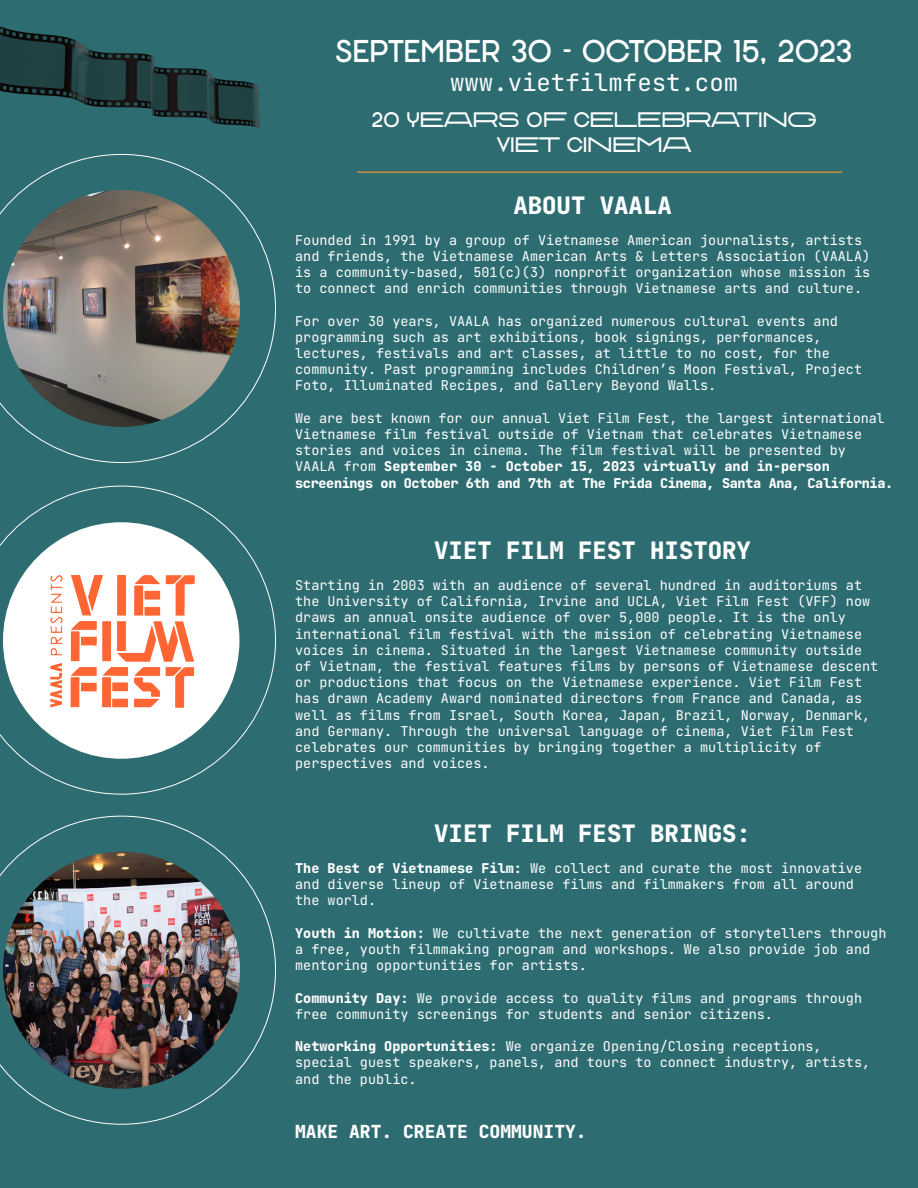
<style>
.page{position:relative;width:918px;height:1188px;background:#2d6c71}
.page>*{position:absolute;margin:0;border:0;box-sizing:border-box;transform-origin:0 0}
.t1{font:31.5px "DFVN Broad";color:#fff}
.t2{font:800 24px "Jet Brains Mono";color:#fff}
.t3{font:24px "Jet Brains Mono";color:#fff}
.t4{font:21px/25.2px "DFVN Broad";color:#fff;text-align:center}
.t5{font:800 18px "Jet Brains Mono";color:#fff}
.t6{font:13.5px/16.2px "Jet Brains Mono";color:#fff}
.s1{font-weight:800}
</style>
<div class="page">
<svg style="left:0;top:486px;width:276px;height:309px"></svg>
<img style="left:51px;top:576px;width:144px;height:132px">
<img style="left:0;top:291px;width:276px;height:172px">
<img style="left:0;top:816px;width:276px;height:309px">
<hr style="left:357px;top:171px;width:485px;height:2px;background:#d18c3b">
<img style="left:0;top:26px;width:275px;height:265px">
<h1 class="t1" style="left:335px;top:25px;width:519px">SEPTEMBER 30 - OCTOBER 15, 2023</h1>
<h2 class="t3" style="left:450px;top:66px;width:290px">www.vietfilmfest.com</h2>
<h3 class="t4" style="left:372px;top:106px;width:446px">20 YEARS 0F CELEBRATING<br>VIET CINEMA</h3>
<h2 class="t2" style="left:513px;top:190px;width:160px">ABOUT VAALA</h2>
<p class="t6" style="left:295px;top:232px;width:577px">Founded in 1991 by a group of Vietnamese American journalists, artists and friends, the Vietnamese American Arts &amp; Letters Association (VAALA) is a community-based, 501(c)(3) nonprofit organization whose mission is to connect and enrich communities through Vietnamese arts and culture.</p>
<p class="t6" style="left:295px;top:313px;width:568px">For over 30 years, VAALA has organized numerous cultural events and programming such as art exhibitions, book signings, performances, lectures, festivals and art classes, at little to no cost, for the community. Past programming includes Children’s Moon Festival, Project Foto, Illuminated Recipes, and Gallery Beyond Walls.</p>
<p class="t6" style="left:295px;top:410px;width:600px">We are best known for our annual Viet Film Fest, the largest international Vietnamese film festival outside of Vietnam that celebrates Vietnamese stories and voices in cinema. The film festival will be presented by<br>VAALA from <span class="s1">September 30 - October 15, 2023 virtually and in-person screenings on October 6th and 7th at The Frida Cinema, Santa Ana, California.</span></p>
<h2 class="t2" style="left:434px;top:535px;width:318px">VIET FILM FEST HISTORY</h2>
<p class="t6" style="left:295px;top:577px;width:585px">Starting in 2003 with an audience of several hundred in auditoriums at the University of California, Irvine and UCLA, Viet Film Fest (VFF) now draws an annual onsite audience of over 5,000 people. It is the only international film festival with the mission of celebrating Vietnamese voices in cinema. Situated in the largest Vietnamese community outside of Vietnam, the festival features films by persons of Vietnamese descent or productions that focus on the Vietnamese experience. Viet Film Fest has drawn Academy Award nominated directors from France and Canada, as well as films from Israel, South Korea, Japan, Brazil, Norway, Denmark, and Germany. Through the universal language of cinema, Viet Film Fest celebrates our communities by bringing together a multiplicity of perspectives and voices.</p>
<h2 class="t2" style="left:434px;top:818px;width:318px">VIET FILM FEST BRINGS:</h2>
<p class="t6" style="left:295px;top:860px;width:569px"><span class="s1">The Best of Vietnamese Film:</span> We collect and curate the most innovative and diverse lineup of Vietnamese films and filmmakers from all around the world.</p>
<p class="t6" style="left:295px;top:925px;width:593px"><span class="s1">Youth in Motion:</span> We cultivate the next generation of storytellers through a free, youth filmmaking program and workshops. We also provide job and mentoring opportunities for artists.</p>
<p class="t6" style="left:295px;top:990px;width:569px"><span class="s1">Community Day:</span> We provide access to quality films and programs through free community screenings for students and senior citizens.</p>
<p class="t6" style="left:295px;top:1038px;width:577px"><span class="s1">Networking Opportunities:</span> We organize Opening/Closing receptions, special guest speakers, panels, and tours to connect industry, artists, and the public.</p>
<h3 class="t5" style="left:295px;top:1119px;width:293px">MAKE ART. CREATE COMMUNITY.</h3>
</div>
